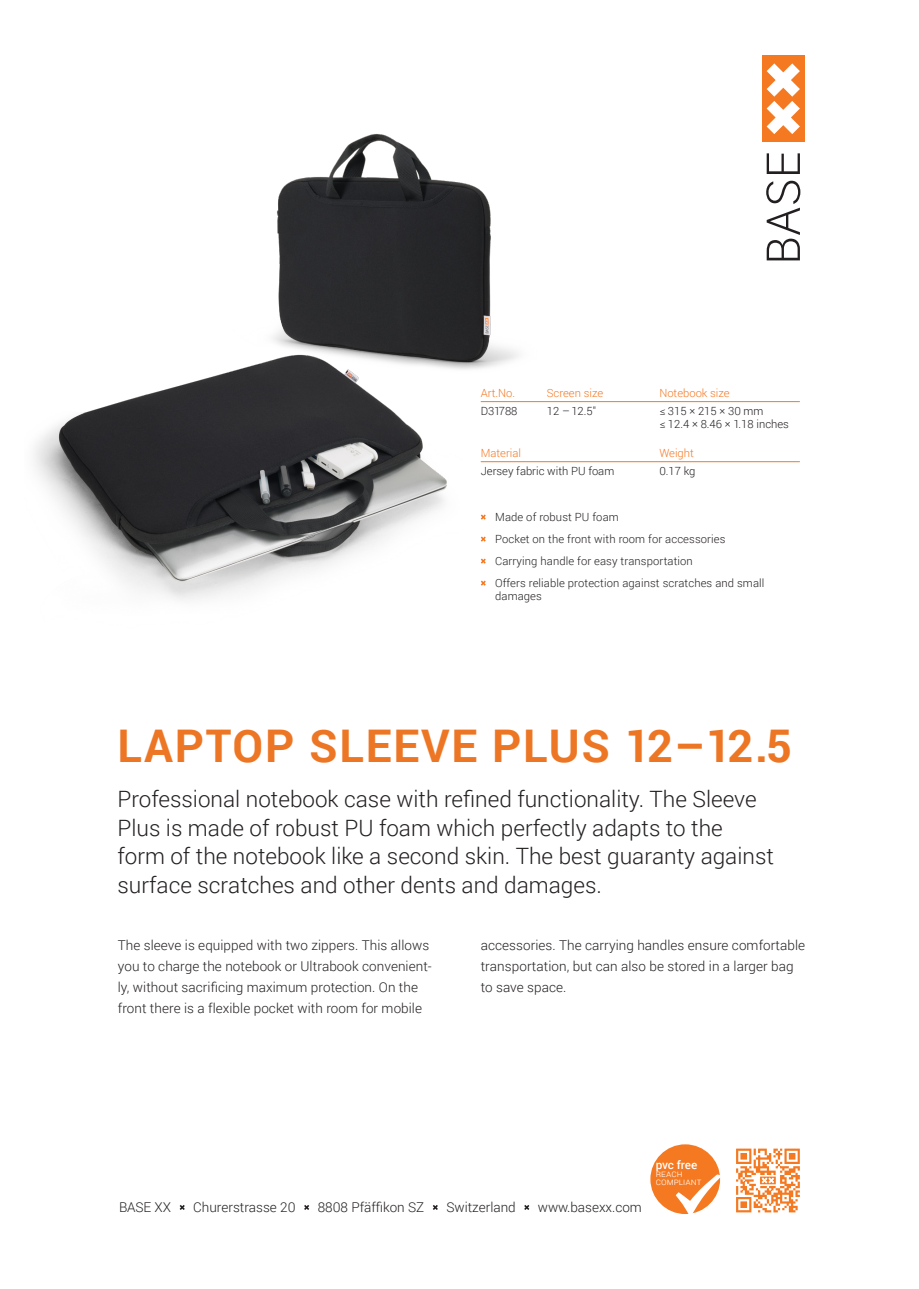
<style>
.page{position:relative;width:919px;height:1289px;background:#fff}
.page>*{position:absolute;margin:0;border:0;box-sizing:border-box;transform-origin:0 0}
.t1{font:700 45px "Roboto";letter-spacing:.04em;color:#ed7625}
.t2{font:300 22.5px/28.5px "Roboto";color:#231f20}
.t3{font:300 13.5px/21px "Roboto";letter-spacing:.005em;color:#231f20}
.t4{font:500 11.7px "Roboto";color:#fff}
.t5{font:300 11.25px/22px "Roboto";letter-spacing:.01em;color:#231f20}
.t6{font:300 11.25px "Roboto";color:#f47924}
.t7{font:300 9.45px/8.2px "Roboto";color:#fff}
</style>
<div class="page">
<svg style="left:180px;top:1205px;width:5px;height:4px"></svg>
<svg style="left:304px;top:1205px;width:5px;height:4px"></svg>
<svg style="left:432px;top:1205px;width:6px;height:4px"></svg>
<svg style="left:524px;top:1205px;width:5px;height:4px"></svg>
<svg style="left:736px;top:1148px;width:63px;height:64px"></svg>
<div style="left:650px;top:1144px;width:70px;height:69px;background:#f47921;border-radius:50%"></div>
<svg style="left:675px;top:1174px;width:46px;height:40px"></svg>
<svg style="left:766px;top:153px;width:33px;height:21px"></svg>
<svg style="left:766px;top:181px;width:34px;height:79px"></svg>
<div style="left:762px;top:55px;width:42px;height:87px;background:#f47921"></div>
<svg style="left:766px;top:63px;width:33px;height:71px"></svg>
<img style="left:277px;top:134px;width:277px;height:269px">
<img style="left:34px;top:230px;width:428px;height:371px">
<svg style="left:480px;top:514px;width:5px;height:5px"></svg>
<svg style="left:480px;top:558px;width:5px;height:5px"></svg>
<svg style="left:480px;top:580px;width:5px;height:5px"></svg>
<svg style="left:480px;top:536px;width:5px;height:5px"></svg>
<hr style="left:480px;top:461px;width:319px;height:1px;background:#f47924">
<hr style="left:480px;top:401px;width:319px;height:1px;background:#f47924">
<p class="t6" style="left:480px;top:385px;width:36px">Art.No.</p>
<p class="t6" style="left:546px;top:385px;width:58px">Screen size</p>
<p class="t6" style="left:659px;top:385px;width:72px">Notebook size</p>
<p class="t5" style="left:480px;top:399px;width:38px">D31788</p>
<p class="t5" style="left:546px;top:399px;width:51px">12 –12.5"</p>
<p class="t5" style="left:659px;top:403px;width:131px;line-height:13.5px">≤ 315 × 215 × 30 mm<br>≤ 12.4 × 8.46 × 1.18 inches</p>
<p class="t6" style="left:480px;top:445px;width:42px">Material</p>
<p class="t6" style="left:659px;top:445px;width:36px">Weight</p>
<p class="t5" style="left:480px;top:459px;width:135px">Jersey fabric with PU foam</p>
<p class="t5" style="left:659px;top:459px;width:38px">0.17 kg</p>
<p class="t5" style="left:495px;top:505px;width:271px">Made of robust PU foam<br>Pocket on the front with room for accessories Carrying handle for easy transportation<br>Offers reliable protection against scratches and small</p>
<p class="t5" style="left:495px;top:585px;width:48px">damages</p>
<h1 class="t1" style="left:117px;top:714px;width:676px">LAPTOP SLEEVE PLUS 12–12.5</h1>
<p class="t2" style="left:117px;top:784px;width:658px">Professional notebook case with refined functionality. The Sleeve Plus is made of robust PU foam which perfectly adapts to the form of the notebook like a second skin. The best guaranty against surface scratches and other dents and damages.</p>
<p class="t3" style="left:118px;top:933px;width:315px">The sleeve is equipped with two zippers. This allows you to charge the notebook or Ultrabook convenient&shy;ly, without sacrificing maximum protection. On the front there is a flexible pocket with room for mobile</p>
<p class="t3" style="left:480px;top:933px;width:326px">accessories. The carrying handles ensure comfortable transportation, but can also be stored in a larger bag to save space.</p>
<p class="t3" style="left:119px;top:1196px;width:53px">BASE XX</p>
<p class="t3" style="left:193px;top:1196px;width:104px">Churerstrasse 20</p>
<p class="t3" style="left:318px;top:1196px;width:108px">8808 Pfäffikon SZ</p>
<p class="t3" style="left:446px;top:1196px;width:71px">Switzerland</p>
<p class="t3" style="left:538px;top:1196px;width:106px">www.basexx.com</p>
<p class="t4" style="left:655px;top:1156px;width:43px">pvc free</p>
<p class="t7" style="left:655px;top:1168px;width:47px">reach compliant</p>
</div>
